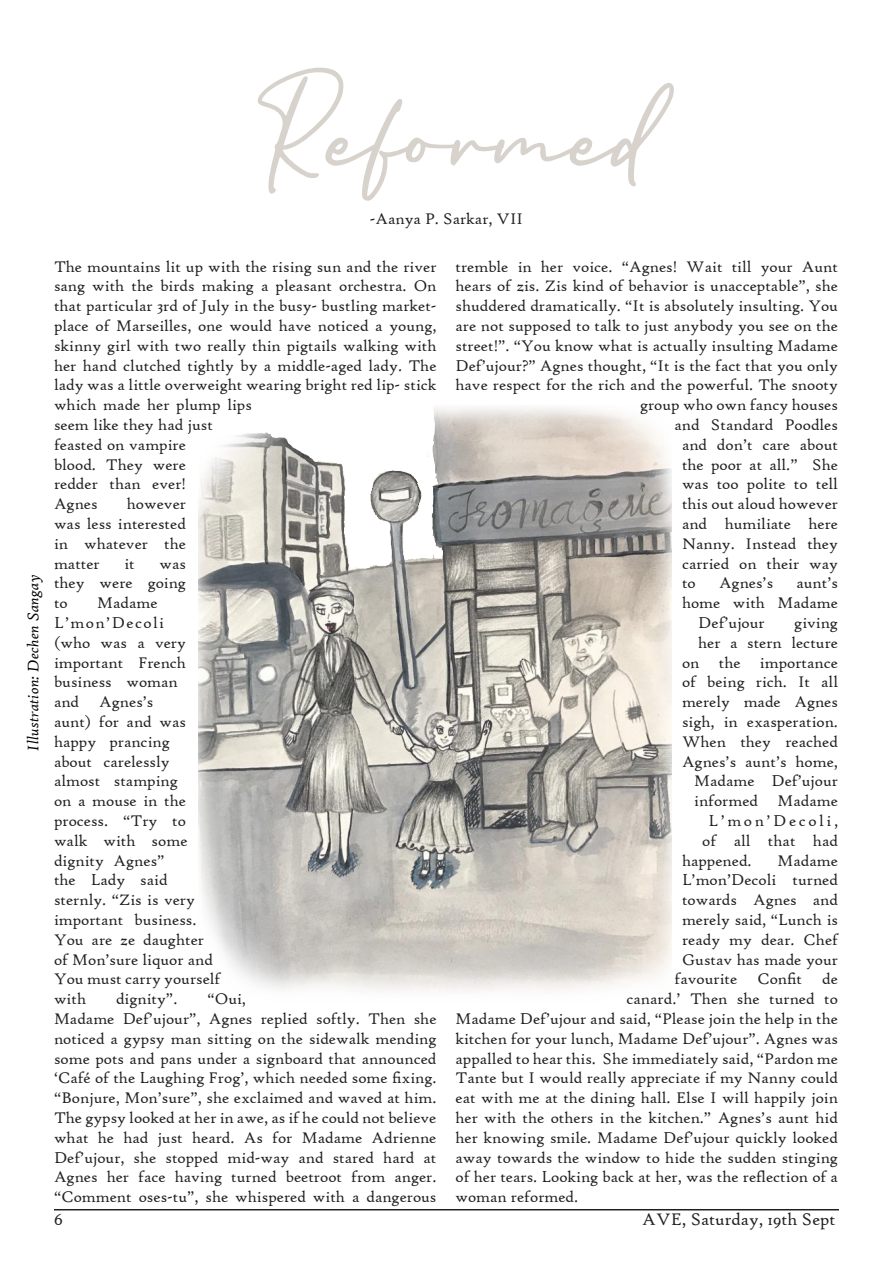
<style>
.page{position:relative;width:893px;height:1263px;background:#fff}
.page>*{position:absolute;margin:0;border:0;box-sizing:border-box;transform-origin:0 0}
.t1{font:160.5px "England Signature";color:#d7d2cc}
.t2{font:18px "High Tower Text";color:#231f20}
.t3{font:16.5px/19.8px "High Tower Text";color:#231f20}
.t4{font:italic 16.5px "High Tower Text";color:#000}
.t5{font:16.5px "High Tower Text";letter-spacing:.155em;color:#231f20}
</style>
<div class="page">
<hr style="left:54px;top:1209px;width:785px;height:1px;background:#231f20">
<img style="left:198px;top:407px;width:474px;height:584px">
<p class="t4" style="left:24px;top:750px;width:178px;rotate:-90deg">Illustration: Dechen Sangay</p>
<p class="t1" style="left:251px;top:41px;width:392px">Reformed</p>
<p class="t3" style="left:370px;top:209px;width:154px">-Aanya P. Sarkar, VII</p>
<p class="t3" style="left:54px;top:256px;width:384px">The mountains lit up with the rising sun and the river sang with the birds making a pleasant orchestra. On that particular 3rd of July in the busy- bustling market&shy;place of Marseilles, one would have noticed a young, skinny girl with two really thin pigtails walking with her hand clutched tightly by a middle-aged lady. The lady was a little overweight wearing bright red lip- stick which made her plump lips<br>seem like they had just<br>feasted on vampire<br>blood. They were<br>redder than ever!<br>Agnes</p>
<p class="t3" style="left:455px;top:256px;width:384px">tremble in her voice. “Agnes! Wait till your Aunt</p>
<p class="t3" style="left:455px;top:276px;width:384px">hears of zis. Zis kind of behavior is unacceptable”, she</p>
<p class="t3" style="left:455px;top:296px;width:384px">shuddered dramatically. “It is absolutely insulting. You</p>
<p class="t3" style="left:455px;top:316px;width:384px">are not supposed to talk to just anybody you see on the</p>
<p class="t3" style="left:455px;top:336px;width:384px">street!”. “You know what is actually insulting Madame</p>
<p class="t3" style="left:455px;top:355px;width:384px">Def’ujour?” Agnes thought, “It is the fact that you only</p>
<p class="t3" style="left:455px;top:375px;width:384px">have respect for the rich and the powerful. The snooty</p>
<p class="t3" style="left:640px;top:395px;width:199px">group who own fancy houses</p>
<p class="t3" style="left:674px;top:415px;width:165px">and Standard Poodles</p>
<p class="t3" style="left:682px;top:435px;width:158px">and don’t care about</p>
<p class="t3" style="left:682px;top:454px;width:157px">the poor at all.” She</p>
<p class="t3" style="left:682px;top:474px;width:157px">was too polite to tell</p>
<p class="t3" style="left:682px;top:494px;width:157px">this out aloud however</p>
<p class="t3" style="left:682px;top:514px;width:157px">and humiliate here</p>
<p class="t3" style="left:682px;top:534px;width:157px">Nanny. Instead they</p>
<p class="t3" style="left:682px;top:553px;width:157px">carried on their way</p>
<p class="t3" style="left:682px;top:573px;width:15px">to</p>
<p class="t3" style="left:719px;top:573px;width:56px">Agnes’s</p>
<p class="t3" style="left:796px;top:573px;width:43px">aunt’s</p>
<p class="t3" style="left:682px;top:593px;width:157px">home with Madame</p>
<p class="t3" style="left:698px;top:613px;width:68px">Def’ujour</p>
<p class="t3" style="left:794px;top:613px;width:45px">giving</p>
<p class="t3" style="left:698px;top:633px;width:141px">her a stern lecture</p>
<p class="t3" style="left:682px;top:652px;width:157px">on the importance</p>
<p class="t3" style="left:682px;top:672px;width:158px">of being rich. It all</p>
<p class="t3" style="left:682px;top:692px;width:157px">merely made Agnes</p>
<p class="t3" style="left:682px;top:712px;width:157px">sigh, in exasperation.</p>
<p class="t3" style="left:682px;top:732px;width:158px">When they reached</p>
<p class="t3" style="left:682px;top:751px;width:157px">Agnes’s aunt’s home,</p>
<p class="t3" style="left:694px;top:771px;width:145px">Madame Def’ujour</p>
<p class="t3" style="left:694px;top:791px;width:145px">informed Madame</p>
<p class="t5" style="left:709px;top:811px;width:131px">L’mon’Decoli,</p>
<p class="t3" style="left:702px;top:831px;width:137px">of all that had</p>
<p class="t3" style="left:682px;top:850px;width:71px">happened.</p>
<p class="t3" style="left:777px;top:850px;width:62px">Madame</p>
<p class="t3" style="left:682px;top:870px;width:158px">L’mon’Decoli turned</p>
<p class="t3" style="left:682px;top:890px;width:157px">towards Agnes and</p>
<p class="t3" style="left:682px;top:910px;width:158px">merely said, “Lunch is</p>
<p class="t3" style="left:682px;top:930px;width:157px">ready my dear. Chef</p>
<p class="t3" style="left:682px;top:949px;width:158px">Gustav has made your</p>
<p class="t3" style="left:674px;top:969px;width:165px">favourite Confit de</p>
<p class="t3" style="left:626px;top:989px;width:213px">canard.’ Then she turned to</p>
<p class="t3" style="left:455px;top:1009px;width:384px">Madame Def’ujour and said, “Please join the help in the</p>
<p class="t3" style="left:455px;top:1029px;width:384px">kitchen for your lunch, Madame Def’ujour”. Agnes was</p>
<p class="t3" style="left:455px;top:1048px;width:384px">appalled to hear this. She immediately said, “Pardon me</p>
<p class="t3" style="left:455px;top:1068px;width:384px">Tante but I would really appreciate if my Nanny could</p>
<p class="t3" style="left:455px;top:1088px;width:384px">eat with me at the dining hall. Else I will happily join</p>
<p class="t3" style="left:455px;top:1108px;width:384px">her with the others in the kitchen.” Agnes’s aunt hid</p>
<p class="t3" style="left:455px;top:1128px;width:384px">her knowing smile. Madame Def’ujour quickly looked</p>
<p class="t3" style="left:455px;top:1147px;width:384px">away towards the window to hide the sudden stinging</p>
<p class="t3" style="left:455px;top:1167px;width:384px">of her tears. Looking back at her, was the reflection of a</p>
<p class="t3" style="left:455px;top:1187px;width:124px">woman reformed.</p>
<p class="t3" style="left:54px;top:494px;width:133px;text-align:justify;text-indent:73px">however was less interested in whatever the matter</p>
<p class="t3" style="left:124px;top:553px;width:12px">it</p>
<p class="t3" style="left:54px;top:553px;width:134px;text-align:justify;text-indent:105px">was they were going to</p>
<p class="t3" style="left:54px;top:593px;width:168px;text-indent:43px">Madame<br>L’mon’Decoli<br>(who was a very important French business woman<br>and Agnes’s<br>aunt) for and was happy prancing<br>about carelessly<br>almost stamping<br>on a mouse in the process. “Try to walk with some dignity Agnes”<br>the Lady said sternly. “Zis is very important business.<br>You are ze daughter of Mon’sure liquor and<br>You must carry yourself with</p>
<p class="t3" style="left:116px;top:989px;width:63px">dignity”.</p>
<p class="t3" style="left:54px;top:989px;width:384px;text-indent:153px">“Oui,<br>Madame Def’ujour”, Agnes replied softly. Then she noticed a gypsy man sitting on the sidewalk mending some pots and pans under a signboard that announced ‘Café of the Laughing Frog’, which needed some fixing. “Bonjure, Mon’sure”, she exclaimed and waved at him.<br>The gypsy looked at her in awe, as if he could not believe what he had just heard. As for Madame Adrienne Def’ujour, she stopped mid-way and stared hard at Agnes her face having turned beetroot from anger. “Comment oses-tu”, she whispered with a dangerous</p>
<p class="t2" style="left:54px;top:1208px;width:10px">6</p>
<p class="t2" style="left:642px;top:1208px;width:195px">AVE, Saturday, 19th Sept</p>
</div>
